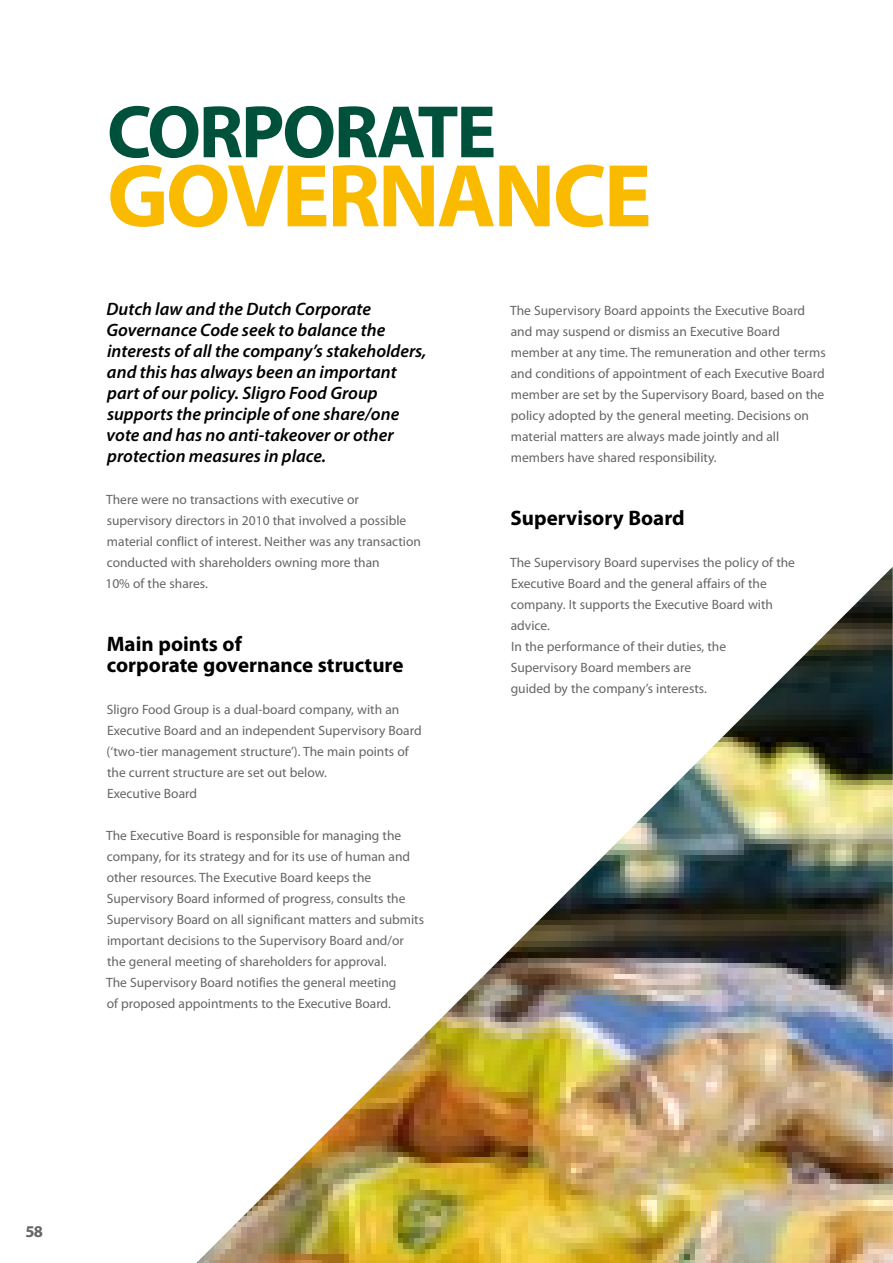
<style>
.page{position:relative;width:893px;height:1263px;background:#fff}
.page>*{position:absolute;margin:0;border:0;box-sizing:border-box;transform-origin:0 0}
.t1{font:700 90px "Myriad Pro";letter-spacing:-.03em;color:#faba00}
.t2{font:700 75px "Myriad Pro";letter-spacing:-.03em;color:#00513b}
.t3{font:700 21px/21px "Myriad Pro";color:#000}
.t4{font:italic 600 18px/21px "Myriad Pro";color:#000}
.t5{font:700 16.5px "Myriad Pro";color:#646567}
.t6{font:13.5px/21px "Myriad Pro";color:#646567}
</style>
<div class="page">
<img style="left:196px;top:567px;width:697px;height:696px">
<h2 class="t2" style="left:107px;top:83px;width:391px">corporate</h2>
<h1 class="t1" style="left:107px;top:137px;width:546px">governance</h1>
<p class="t4" style="left:106px;top:298px;width:322px">Dutch law and the Dutch Corporate Governance Code seek to balance the interests of all the company’s stakeholders, and this has always been an important part of our policy. Sligro Food Group supports the principle of one share/one vote and has no anti-takeover or other protection measures in place.</p>
<p class="t6" style="left:105px;top:489px;width:317px">There were no transactions with executive or supervisory directors in 2010 that involved a possible material conflict of interest. Neither was any transaction conducted with shareholders owning more than<br>10% of the shares.</p>
<h3 class="t3" style="left:107px;top:633px;width:298px">Main points of<br>corporate governance structure</h3>
<p class="t6" style="left:107px;top:699px;width:317px">Sligro Food Group is a dual-board company, with an Executive Board and an independent Supervisory Board (‘two-tier management structure’). The main points of the current structure are set out below.<br>Executive Board</p>
<p class="t6" style="left:106px;top:825px;width:319px">The Executive Board is responsible for managing the company, for its strategy and for its use of human and other resources. The Executive Board keeps the Supervisory Board informed of progress, consults the Supervisory Board on all significant matters and submits important decisions to the Supervisory Board and/or the general meeting of shareholders for approval.<br>The Supervisory Board notifies the general meeting<br>of proposed appointments to the Executive Board.</p>
<p class="t6" style="left:510px;top:300px;width:317px">The Supervisory Board appoints the Executive Board and may suspend or dismiss an Executive Board member at any time. The remuneration and other terms and conditions of appointment of each Executive Board member are set by the Supervisory Board, based on the policy adopted by the general meeting. Decisions on material matters are always made jointly and all members have shared responsibility.</p>
<h3 class="t3" style="left:511px;top:507px;width:176px">Supervisory Board</h3>
<p class="t6" style="left:510px;top:552px;width:286px">The Supervisory Board supervises the policy of the Executive Board and the general affairs of the company. It supports the Executive Board with advice.<br>In the performance of their duties, the Supervisory Board members are<br>guided by the company’s interests.</p>
<p class="t5" style="left:26px;top:1221px;width:19px">58</p>
</div>
